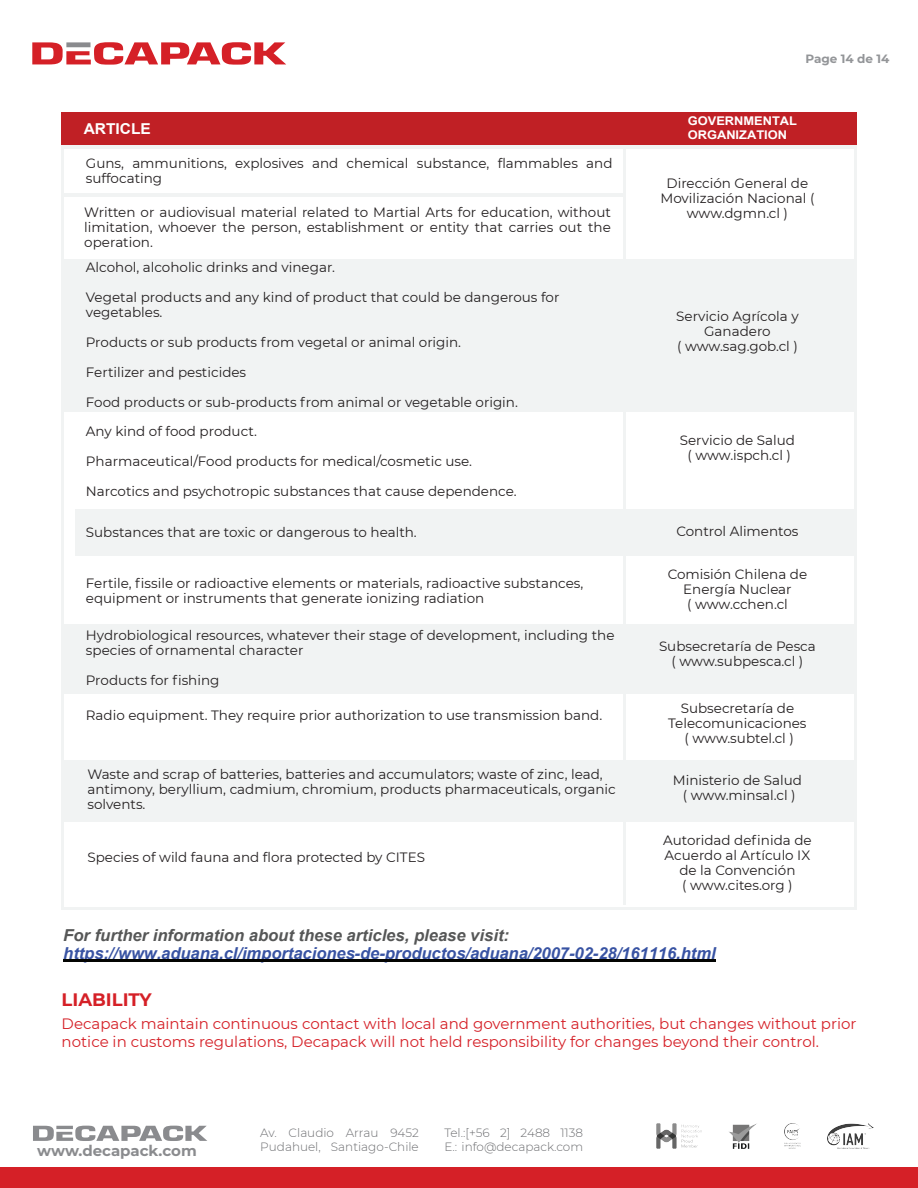
<style>
.page{position:relative;width:918px;height:1188px;background:#fff}
.page>*{position:absolute;margin:0;border:0;box-sizing:border-box;transform-origin:0 0}
.t1{font:700 18px "Montserrat";color:#d52027}
.t2{font:italic 700 16.5px "Arial";letter-spacing:-.005em;color:#3853a3}
.t3{font:italic 700 16.5px "Arial";color:#565757}
.t4{font:15px/18px "Montserrat";color:#d52027}
.t5{font:700 15px "Montserrat";color:#8a8b8e}
.t6{font:700 15px "Arial";color:#fff}
.t7{font:13.5px/15px "Montserrat";color:#231f20;text-align:center}
.t8{font:300 12px/14.4px "Montserrat";color:#6c6d70}
.t9{font:700 12px/14.4px "Arial";color:#fff;scale:1.07 1}
.t10{font:700 12px "Montserrat";color:#939598}
</style>
<div class="page">
<svg style="left:32px;top:42px;width:254px;height:23px"></svg>
<svg style="left:33px;top:1126px;width:174px;height:15px"></svg>
<div style="left:0;top:1167px;width:918px;height:21px;background:#d52027"></div>
<img style="left:784px;top:1124px;width:17px;height:25px">
<img style="left:729px;top:1124px;width:27px;height:25px">
<img style="left:656px;top:1124px;width:45px;height:25px">
<img style="left:828px;top:1124px;width:45px;height:25px">
<div style="left:62px;top:138px;width:562px;height:7px;background:#c02025"></div>
<div style="left:62px;top:112px;width:562px;height:26px;background:#c02025"></div>
<div style="left:624px;top:138px;width:232px;height:7px;background:#c02025"></div>
<div style="left:624px;top:112px;width:232px;height:26px;background:#c02025"></div>
<hr style="left:62px;top:145px;width:561px;height:4px;background:#f1f3f3">
<svg style="left:623px;top:145px;width:6px;height:5px"></svg>
<hr style="left:629px;top:145px;width:225px;height:4px;background:#f1f3f3">
<hr style="left:62px;top:149px;width:2px;height:761px;background:#f1f3f3">
<hr style="left:623px;top:149px;width:2px;height:756px;background:#f1f3f3">
<hr style="left:854px;top:145px;width:2px;height:765px;background:#f1f3f3">
<hr style="left:64px;top:193px;width:559px;height:4px;background:#f1f3f3">
<div style="left:64px;top:259px;width:560px;height:152px;background:#f1f3f3"></div>
<div style="left:624px;top:259px;width:230px;height:152px;background:#f1f3f3"></div>
<div style="left:64px;top:624px;width:790px;height:70px;background:#f1f3f3"></div>
<div style="left:75px;top:509px;width:779px;height:47px;background:#f1f3f3"></div>
<div style="left:64px;top:760px;width:790px;height:62px;background:#f1f3f3"></div>
<hr style="left:62px;top:907px;width:794px;height:3px;background:#f1f3f3">
<hr style="left:63px;top:960px;width:653px;height:2px;background:#040503">
<p class="t10" style="left:805px;top:50px;width:86px">Page 14 de 14</p>
<p class="t6" style="left:84px;top:118px;width:69px">ARTICLE</p>
<p class="t9" style="left:688px;top:114px;width:104px">GOVERNMENTAL<br>ORGANIZATION</p>
<p class="t7" style="left:86px;top:156px;width:528px;text-align:left">Guns, ammunitions, explosives and chemical substance, flammables and suffocating</p>
<p class="t7" style="left:84px;top:204px;width:528px;text-align:justify">Written or audiovisual material related to Martial Arts for education, without limitation, whoever the person, establishment or entity that carries out the operation.</p>
<p class="t7" style="left:86px;top:259px;width:251px">Alcohol, alcoholic drinks and vinegar.</p>
<p class="t7" style="left:86px;top:289px;width:475px;text-align:left">Vegetal products and any kind of product that could be dangerous for vegetables.</p>
<p class="t7" style="left:86px;top:334px;width:377px">Products or sub products from vegetal or animal origin.</p>
<p class="t7" style="left:86px;top:364px;width:162px">Fertilizer and pesticides</p>
<p class="t7" style="left:86px;top:387px;width:433px;line-height:29.5px;text-align:left">Food products or sub-products from animal or vegetable origin.<br>Any kind of food product.</p>
<p class="t7" style="left:86px;top:454px;width:388px">Pharmaceutical/Food products for medical/cosmetic use.</p>
<p class="t7" style="left:86px;top:484px;width:432px">Narcotics and psychotropic substances that cause dependence.</p>
<p class="t7" style="left:86px;top:524px;width:332px">Substances that are toxic or dangerous to health.</p>
<p class="t7" style="left:86px;top:575px;width:499px;text-align:left">Fertile, fissile or radioactive elements or materials, radioactive substances, equipment or instruments that generate ionizing radiation</p>
<p class="t7" style="left:86px;top:627px;width:530px;text-align:left">Hydrobiological resources, whatever their stage of development, including the species of ornamental character</p>
<p class="t7" style="left:86px;top:672px;width:135px">Products for fishing</p>
<p class="t7" style="left:86px;top:708px;width:518px">Radio equipment. They require prior authorization to use transmission band.</p>
<p class="t7" style="left:87px;top:767px;width:530px;text-align:left">Waste and scrap of batteries, batteries and accumulators; waste of zinc, lead, antimony, beryllium, cadmium, chromium, products pharmaceuticals, organic solvents.</p>
<p class="t7" style="left:87px;top:849px;width:339px">Species of wild fauna and flora protected by CITES</p>
<p class="t7" style="left:660px;top:176px;width:156px">Dirección General de<br>Movilización Nacional ( www.dgmn.cl )</p>
<p class="t7" style="left:676px;top:308px;width:124px">Servicio Agrícola y<br>Ganadero<br>( www.sag.gob.cl )</p>
<p class="t7" style="left:680px;top:432px;width:117px">Servicio de Salud ( www.ispch.cl )</p>
<p class="t7" style="left:676px;top:524px;width:124px">Control Alimentos</p>
<p class="t7" style="left:668px;top:566px;width:141px">Comisión Chilena de<br>Energía Nuclear<br>( www.cchen.cl</p>
<p class="t7" style="left:659px;top:638px;width:158px">Subsecretaría de Pesca ( www.subpesca.cl )</p>
<p class="t7" style="left:668px;top:701px;width:140px">Subsecretaría de<br>Telecomunicaciones ( www.subtel.cl )</p>
<p class="t7" style="left:673px;top:772px;width:131px">Ministerio de Salud ( www.minsal.cl )</p>
<p class="t7" style="left:663px;top:832px;width:150px">Autoridad definida de<br>Acuerdo al Artículo IX de la Convención<br>( www.cites.org )</p>
<p class="t3" style="left:63px;top:924px;width:447px">For further information about these articles, please visit:</p>
<p class="t2" style="left:63px;top:943px;width:654px">https://www.aduana.cl/importaciones-de-productos/aduana/2007-02-28/161116.html</p>
<h1 class="t1" style="left:62px;top:986px;width:92px">LIABILITY</h1>
<p class="t4" style="left:62px;top:1014px;width:796px">Decapack maintain continuous contact with local and government authorities, but changes without prior notice in customs regulations, Decapack will not held responsibility for changes beyond their control.</p>
<p class="t5" style="left:37px;top:1140px;width:161px">www.decapack.com</p>
<p class="t8" style="left:260px;top:1125px;width:160px">Av. Claudio Arrau 9452<br>Pudahuel, Santiago-Chile</p>
<p class="t8" style="left:444px;top:1125px;width:140px">Tel.:[+56 2] 2488 1138<br>E.: info@decapack.com</p>
</div>
